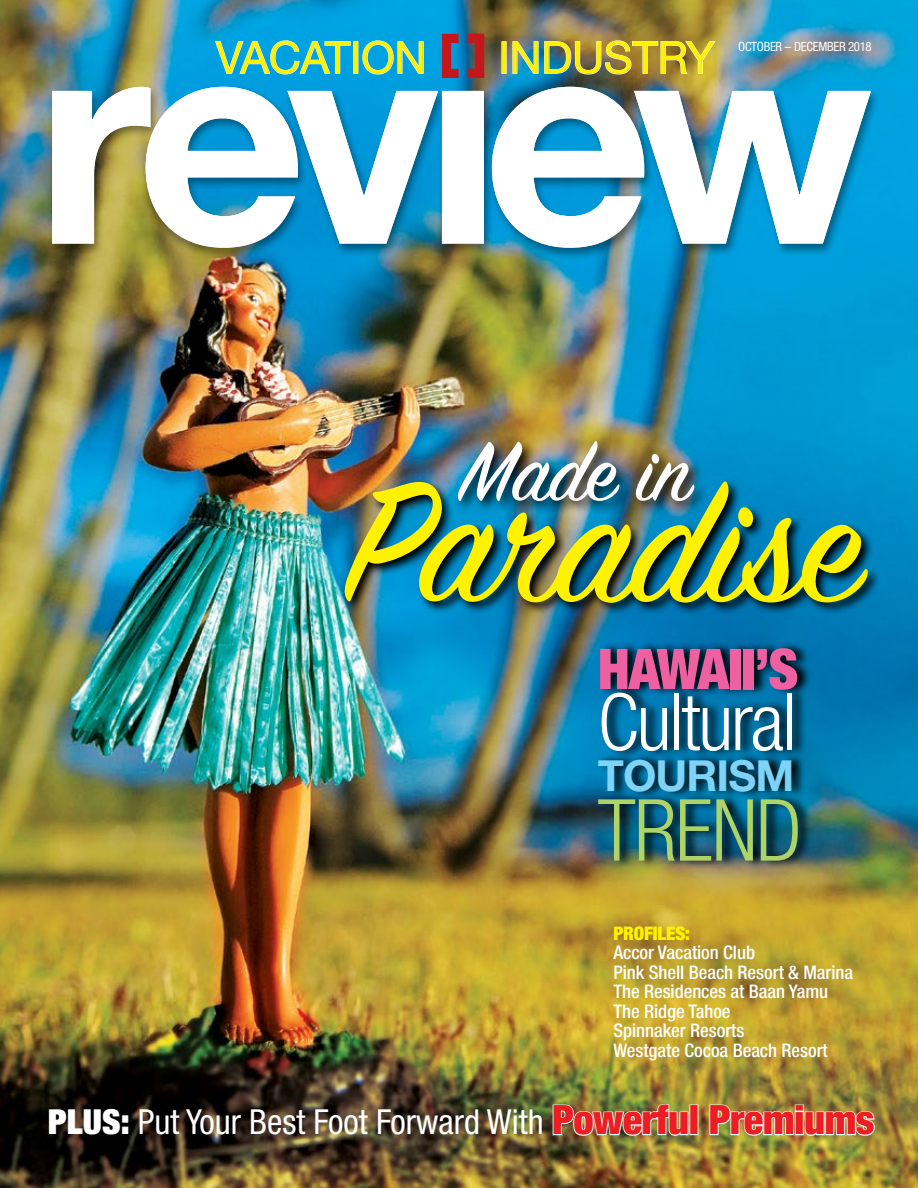
<style>
.page{position:relative;width:918px;height:1188px;background:#fff}
.page>*{position:absolute;margin:0;border:0;box-sizing:border-box;transform-origin:0 0}
.t1{font:188.4px "Sign Painter House Script";color:#fff200}
.t2{font:93.15px "Sign Painter House Script";letter-spacing:-.005em;color:#fff}
.t3{font:300 condensed 85.8px "Helvetica Neue";letter-spacing:-.02em;color:#aed368}
.t4{font:300 condensed 79.2px "Helvetica Neue";letter-spacing:-.03em;color:#fff}
.t5{font:900 condensed 56.1px "Helvetica Neue";letter-spacing:-.02em;color:#ef60a3}
.t6{font:44.25px "Helvetica Neue";letter-spacing:-.005em;color:#fff200}
.t7{font:700 42.9px "Helvetica Neue";letter-spacing:-.02em;color:#7ed3f7}
.t8{font:condensed 34.5px "Helvetica Neue";color:#fff}
.t9{font:500 condensed 18.75px/19.5px "Helvetica Neue";letter-spacing:-.005em;color:#fff}
.t10{font:900 condensed 18.75px "Helvetica Neue";letter-spacing:-.01em;color:#fff200}
.t11{font:condensed 12.75px "Helvetica Neue";letter-spacing:-.025em;color:#fff}
.s1{font-weight:900;font-stretch:expanded}
.s2{font-weight:900;font-size:40.5px;color:#ed1d24}
</style>
<div class="page">
<img style="left:0;top:0;width:918px;height:1188px">
<svg style="left:442px;top:34px;width:16px;height:44px"></svg>
<svg style="left:468px;top:34px;width:16px;height:44px"></svg>
<div style="left:47px;top:84px;width:834px;height:176px;background:#000;opacity:.23"></div>
<svg style="left:52px;top:87px;width:819px;height:161px"></svg>
<img style="left:552px;top:1103px;width:137px;height:34px">
<div style="left:689px;top:1105px;width:9px;height:30px;border:2px solid #fff"></div>
<img style="left:709px;top:1104px;width:167px;height:33px">
<img style="left:453px;top:437px;width:256px;height:41px">
<img style="left:341px;top:478px;width:540px;height:138px">
<svg style="left:597px;top:640px;width:215px;height:229px;background:#075171"></svg>
<svg style="left:215px;top:40px;width:136px;height:35px;background:#27afe5"></svg>
<div style="left:353px;top:41px;width:5px;height:33px;border:1px solid #fff"></div>
<svg style="left:362px;top:40px;width:62px;height:35px;background:#2bb0e5"></svg>
<div style="left:502px;top:41px;width:5px;height:33px;border:1px solid #fff"></div>
<img style="left:512px;top:40px;width:204px;height:35px">
<h3 class="t6" style="left:216px;top:31px;width:212px">VACATION</h3>
<h3 class="t6" style="left:498px;top:31px;width:218px">INDUSTRY</h3>
<p class="t11" style="left:738px;top:39px;width:135px">OCTOBER – DECEMBER 2018</p>
<h2 class="t2" style="left:460px;top:415px;width:233px">Made in</h2>
<h1 class="t1" style="left:346px;top:428px;width:517px">Paradise</h1>
<h3 class="t5" style="left:598px;top:635px;width:202px">HAWAII’S</h3>
<h3 class="t4" style="left:598px;top:677px;width:200px">Cultural</h3>
<h3 class="t7" style="left:598px;top:750px;width:198px">TOURISM</h3>
<h3 class="t3" style="left:598px;top:781px;width:206px">TREND</h3>
<p class="t10" style="left:613px;top:921px;width:78px">PROFILES:</p>
<p class="t9" style="left:613px;top:943px;width:241px">Accor Vacation Club<br>Pink Shell Beach Resort &amp; Marina<br>The Residences at Baan Yamu<br>The Ridge Tahoe<br>Spinnaker Resorts<br>Westgate Cocoa Beach Resort</p>
<h3 class="t8" style="left:48px;top:1102px;width:828px"><span class="s1">PLUS:</span> Put Your Best Foot Forward With <span class="s2">Powerful Premiums</span></h3>
</div>
